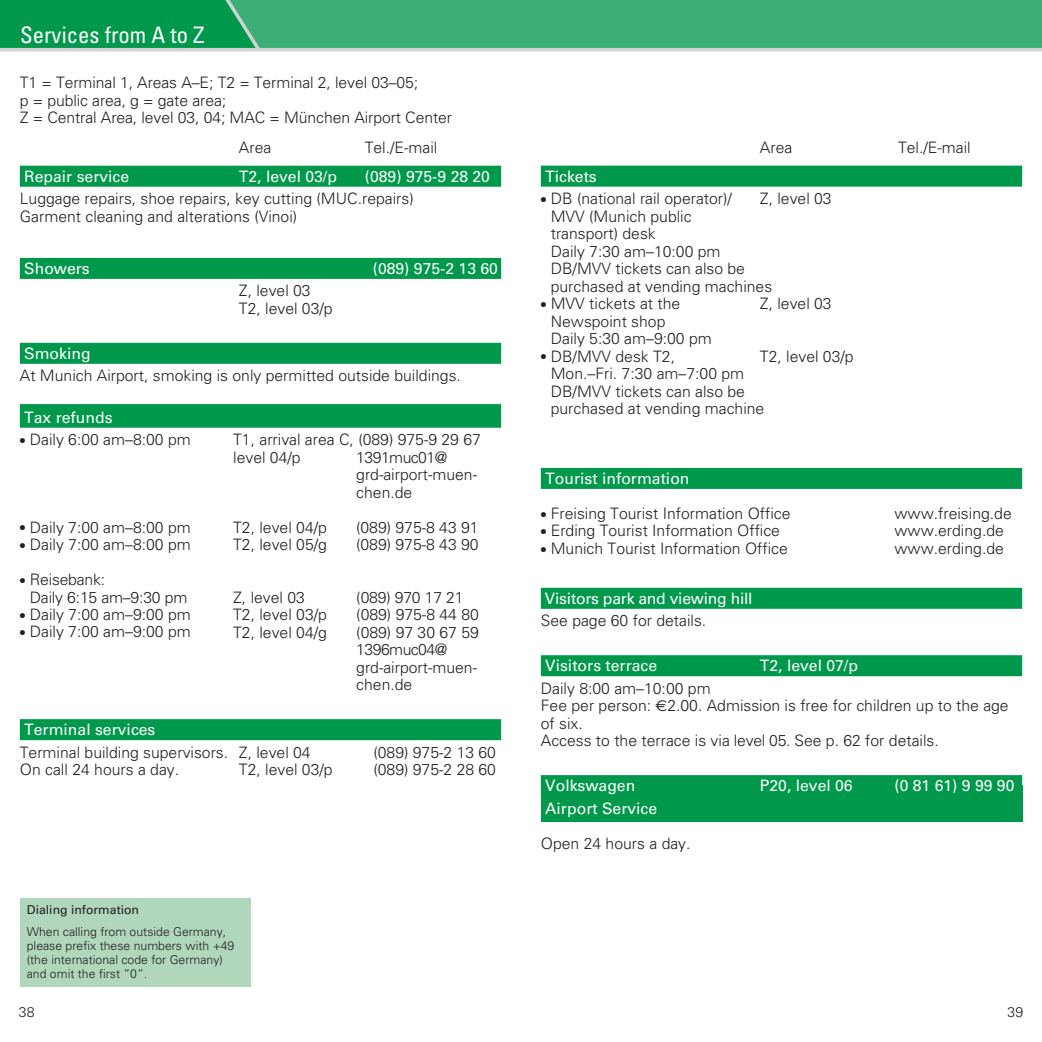
<style>
.page{position:relative;width:1042px;height:1042px;background:#fff}
.page>*{position:absolute;margin:0;border:0;box-sizing:border-box;transform-origin:0 0}
.t1{font:condensed 22.75px "Univers";color:#fff}
.t2{font:300 15.75px/17.5px "Univers";color:#231f20}
.t3{font:15.75px "Univers";color:#fff}
.t4{font:300 14px "Univers";color:#231f20}
.t5{font:300 12.25px/14px "Univers";color:#231f20}
.t6{font:12.25px "Univers";color:#231f20}
.s1{font-family:"Euro Sans";font-weight:400}
</style>
<div class="page">
<div style="left:541px;top:786px;width:481px;height:36px;background:#00994c"></div>
<div style="left:0;top:0;width:1042px;height:50px;background:#3daf76"></div>
<svg style="left:0;top:0;width:260px;height:48px;background:#079b50"></svg>
<hr style="left:0;top:48px;width:1042px;height:3px;background:#d1d2d4">
<div style="left:20px;top:166px;width:481px;height:21px;background:#00994c"></div>
<div style="left:20px;top:258px;width:481px;height:21px;background:#00994c"></div>
<div style="left:20px;top:343px;width:481px;height:21px;background:#00994c"></div>
<div style="left:20px;top:404px;width:481px;height:24px;background:#00994c"></div>
<div style="left:20px;top:719px;width:481px;height:21px;background:#00994c"></div>
<div style="left:541px;top:166px;width:481px;height:21px;background:#00994c"></div>
<div style="left:541px;top:468px;width:481px;height:21px;background:#00994c"></div>
<div style="left:541px;top:588px;width:481px;height:21px;background:#00994c"></div>
<div style="left:541px;top:655px;width:481px;height:21px;background:#00994c"></div>
<div style="left:541px;top:775px;width:481px;height:21px;background:#00994c"></div>
<div style="left:20px;top:898px;width:231px;height:89px;background:#b0d6bc"></div>
<h1 class="t1" style="left:20px;top:27px;width:186px">Services from A to Z</h1>
<p class="t2" style="left:20px;top:76px;width:434px">T1 = Terminal 1, Areas A–E; T2 = Terminal 2, level 03–05;<br>p = public area, g = gate area;<br>Z = Central Area, level 03, 04; MAC = München Airport Center</p>
<p class="t2" style="left:239px;top:140px;width:34px">Area</p>
<p class="t2" style="left:365px;top:140px;width:74px">Tel./E-mail</p>
<p class="t2" style="left:760px;top:140px;width:34px">Area</p>
<p class="t2" style="left:898px;top:140px;width:74px">Tel./E-mail</p>
<p class="t3" style="left:24px;top:170px;width:107px">Repair service</p>
<p class="t3" style="left:239px;top:170px;width:100px">T2, level 03/p</p>
<p class="t3" style="left:365px;top:170px;width:127px">(089) 975-9 28 20</p>
<p class="t2" style="left:20px;top:191px;width:395px">Luggage repairs, shoe repairs, key cutting (MUC.repairs)<br>Garment cleaning and alterations (Vinoi)</p>
<p class="t3" style="left:24px;top:263px;width:67px">Showers</p>
<p class="t3" style="left:373px;top:263px;width:127px">(089) 975-2 13 60</p>
<p class="t2" style="left:239px;top:283px;width:95px">Z, level 03<br>T2, level 03/p</p>
<p class="t3" style="left:24px;top:347px;width:68px">Smoking</p>
<p class="t2" style="left:20px;top:368px;width:443px">At Munich Airport, smoking is only permitted outside buildings.</p>
<p class="t3" style="left:24px;top:411px;width:90px">Tax refunds</p>
<p class="t2" style="left:20px;top:432px;width:172px">● Daily 6:00 am–8:00 pm</p>
<p class="t2" style="left:233px;top:432px;width:249px">T1, arrival area C, (089) 975-9 29 67 level 04/p</p>
<p class="t2" style="left:356px;top:450px;width:122px">1391muc01@ grd-airport-muen&shy;chen.de</p>
<p class="t2" style="left:20px;top:520px;width:172px">● Daily 7:00 am–8:00 pm</p>
<p class="t2" style="left:233px;top:520px;width:95px">T2, level 04/p</p>
<p class="t2" style="left:356px;top:520px;width:124px">(089) 975-8 43 91</p>
<p class="t2" style="left:20px;top:537px;width:172px">● Daily 7:00 am–8:00 pm</p>
<p class="t2" style="left:233px;top:537px;width:95px">T2, level 05/g</p>
<p class="t2" style="left:356px;top:537px;width:124px">(089) 975-8 43 90</p>
<p class="t2" style="left:30px;top:572px;width:159px;text-indent:-10px">● Reisebank:<br>Daily 6:15 am–9:30 pm</p>
<p class="t2" style="left:233px;top:590px;width:73px">Z, level 03</p>
<p class="t2" style="left:356px;top:590px;width:109px">(089) 970 17 21</p>
<p class="t2" style="left:20px;top:607px;width:172px">● Daily 7:00 am–9:00 pm</p>
<p class="t2" style="left:233px;top:607px;width:95px">T2, level 03/p</p>
<p class="t2" style="left:356px;top:607px;width:124px">(089) 975-8 44 80</p>
<p class="t2" style="left:20px;top:624px;width:172px">● Daily 7:00 am–9:00 pm</p>
<p class="t2" style="left:233px;top:625px;width:95px">T2, level 04/g</p>
<p class="t2" style="left:356px;top:625px;width:124px">(089) 97 30 67 59<br>1396muc04@ grd-airport-muen&shy;chen.de</p>
<p class="t3" style="left:24px;top:724px;width:133px">Terminal services</p>
<p class="t2" style="left:20px;top:745px;width:292px">Terminal building supervisors. Z, level 04</p>
<p class="t2" style="left:373px;top:745px;width:124px">(089) 975-2 13 60</p>
<p class="t2" style="left:20px;top:762px;width:161px">On call 24 hours a day.</p>
<p class="t2" style="left:239px;top:762px;width:95px">T2, level 03/p</p>
<p class="t2" style="left:373px;top:762px;width:124px">(089) 975-2 28 60</p>
<p class="t6" style="left:27px;top:905px;width:114px">Dialing information</p>
<p class="t5" style="left:27px;top:926px;width:209px">When calling from outside Germany, please prefix these numbers with +49 (the international code for Germany) and omit the first ”0”.</p>
<p class="t3" style="left:545px;top:170px;width:53px">Tickets</p>
<p class="t2" style="left:541px;top:191px;width:193px">● DB (national rail operator)/</p>
<p class="t2" style="left:760px;top:191px;width:73px">Z, level 03</p>
<p class="t2" style="left:551px;top:209px;width:223px">MVV (Munich public<br>transport) desk<br>Daily 7:30 am–10:00 pm<br>DB/MVV tickets can also be purchased at vending machines</p>
<p class="t2" style="left:541px;top:296px;width:141px">● MVV tickets at the</p>
<p class="t2" style="left:760px;top:296px;width:73px">Z, level 03</p>
<p class="t2" style="left:551px;top:314px;width:163px">Newspoint shop<br>Daily 5:30 am–9:00 pm</p>
<p class="t2" style="left:541px;top:349px;width:136px">● DB/MVV desk T2,</p>
<p class="t2" style="left:760px;top:349px;width:95px">T2, level 03/p</p>
<p class="t2" style="left:551px;top:366px;width:215px">Mon.–Fri. 7:30 am–7:00 pm<br>DB/MVV tickets can also be purchased at vending machine</p>
<p class="t3" style="left:545px;top:472px;width:146px">Tourist information</p>
<p class="t2" style="left:541px;top:506px;width:251px">● Freising Tourist Information Office</p>
<p class="t2" style="left:894px;top:506px;width:119px">www.freising.de</p>
<p class="t2" style="left:541px;top:523px;width:241px">● Erding Tourist Information Office</p>
<p class="t2" style="left:894px;top:523px;width:111px">www.erding.de</p>
<p class="t2" style="left:541px;top:541px;width:249px">● Munich Tourist Information Office</p>
<p class="t2" style="left:894px;top:541px;width:111px">www.erding.de</p>
<p class="t3" style="left:545px;top:592px;width:209px">Visitors park and viewing hill</p>
<p class="t2" style="left:541px;top:613px;width:167px">See page 60 for details.</p>
<p class="t3" style="left:545px;top:660px;width:114px">Visitors terrace</p>
<p class="t3" style="left:760px;top:660px;width:100px">T2, level 07/p</p>
<p class="t2" style="left:541px;top:681px;width:469px">Daily 8:00 am–10:00 pm<br>Fee per person: <span class="s1">€</span>2.00. Admission is free for children up to the age of six.<br>Access to the terrace is via level 05. See p. 62 for details.</p>
<p class="t3" style="left:545px;top:780px;width:92px">Volkswagen</p>
<p class="t3" style="left:760px;top:780px;width:94px">P20, level 06</p>
<p class="t3" style="left:894px;top:780px;width:121px">(0 81 61) 9 99 90</p>
<p class="t3" style="left:545px;top:802px;width:114px">Airport Service</p>
<p class="t2" style="left:541px;top:836px;width:151px">Open 24 hours a day.</p>
<p class="t4" style="left:19px;top:1007px;width:17px">38</p>
<p class="t4" style="left:1007px;top:1007px;width:17px">39</p>
</div>
